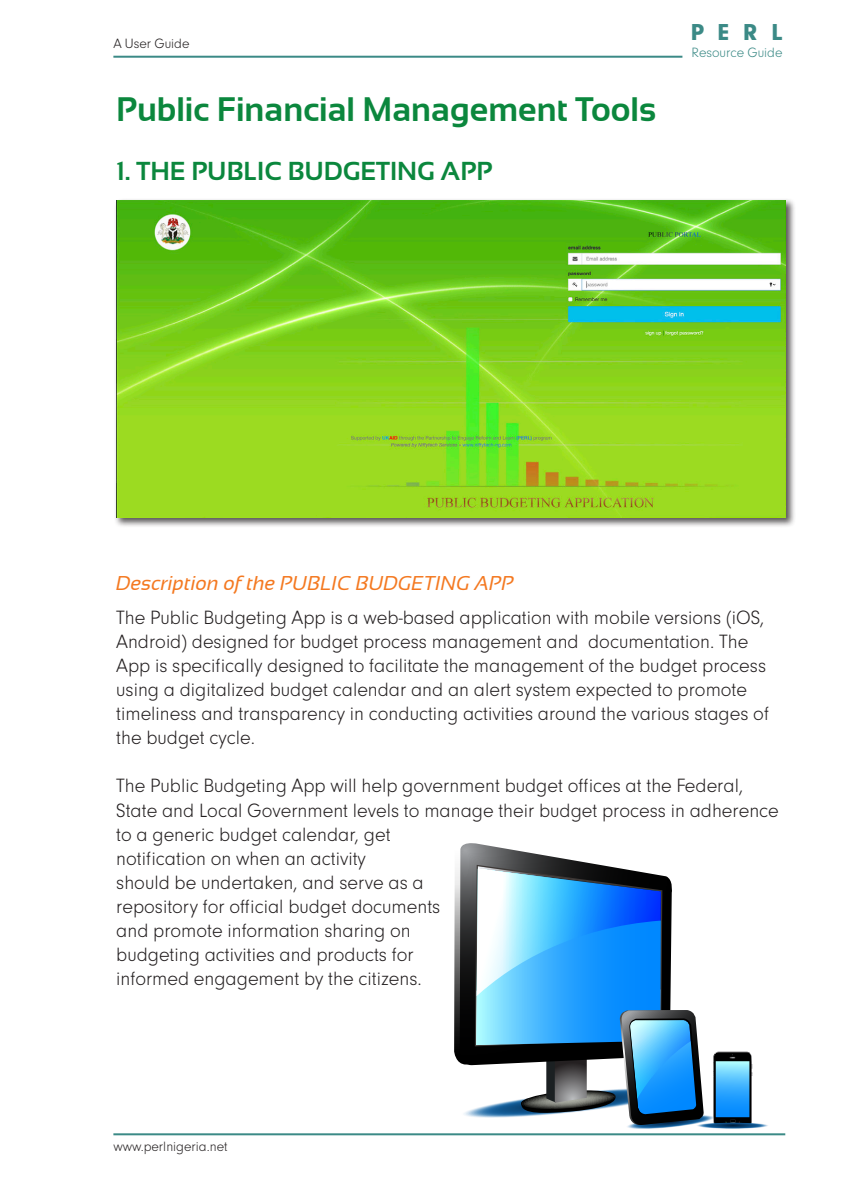
<style>
.page{position:relative;width:842px;height:1191px;background:#fff}
.page>*{position:absolute;margin:0;border:0;box-sizing:border-box;transform-origin:0 0}
.t1{font:700 34px "Sansation";color:#0b873d}
.t2{font:700 26px "Sansation";color:#0b873d}
.t3{font:900 24px "Neuzeit";color:#3b8a86}
.t4{font:20px/24px "Neuzeit Lgt";color:#231f20}
.t5{font:italic 20px "Sansation";color:#f47921}
.t6{font:14px "Neuzeit Lgt";color:#231f20}
.t7{font:14px "Neuzeit Lgt";color:#3b8a86}
</style>
<div class="page">
<hr style="left:113px;top:56px;width:569px;height:2px;background:#3b8a86">
<hr style="left:113px;top:1133px;width:672px;height:2px;background:#3b8a86">
<div style="left:115px;top:198px;width:681px;height:329px;background:#231f20;opacity:.75"></div>
<img style="left:116px;top:200px;width:669px;height:317px">
<svg style="left:454px;top:868px;width:6px;height:195px"></svg>
<svg style="left:460px;top:843px;width:140px;height:22px"></svg>
<svg style="left:701px;top:1122px;width:63px;height:6px"></svg>
<div style="left:703px;top:1123px;width:59px;height:5px;background:#3e7fb1;border-radius:50%"></div>
<div style="left:704px;top:1123px;width:57px;height:5px;background:#2d72a9;border-radius:50%"></div>
<div style="left:705px;top:1123px;width:55px;height:5px;background:#1e669f;border-radius:50%"></div>
<div style="left:706px;top:1123px;width:53px;height:5px;background:#135d98;border-radius:50%"></div>
<hr style="left:706px;top:1123px;width:53px;height:4px;background:#1c649d;border-radius:50%">
<hr style="left:707px;top:1123px;width:51px;height:4px;background:#125993;border-radius:50%">
<hr style="left:708px;top:1123px;width:49px;height:4px;background:#11578f;border-radius:50%">
<hr style="left:710px;top:1123px;width:45px;height:4px;background:#105288;border-radius:50%">
<svg style="left:460px;top:865px;width:293px;height:264px"></svg>
<p class="t6" style="left:113px;top:34px;width:78px">A User Guide</p>
<p class="t1" style="left:116px;top:90px;width:541px">Public Financial Management Tools</p>
<p class="t2" style="left:116px;top:156px;width:378px">1. THE PUBLIC BUDGETING APP</p>
<p class="t3" style="left:691px;top:16px;width:93px">PERL</p>
<p class="t7" style="left:691px;top:43px;width:93px">Resource Guide</p>
<p class="t5" style="left:116px;top:571px;width:399px">Description of the PUBLIC BUDGETING APP</p>
<p class="t4" style="left:116px;top:607px;width:654px">The Public Budgeting App is a web-based application with mobile versions (iOS, Android) designed for budget process management and documentation. The App is specifically designed to facilitate the management of the budget process using a digitalized budget calendar and an alert system expected to promote timeliness and transparency in conducting activities around the various stages of the budget cycle.</p>
<p class="t4" style="left:116px;top:775px;width:664px">The Public Budgeting App will help government budget offices at the Federal, State and Local Government levels to manage their budget process in adherence to a generic budget calendar, get<br>notification on when an activity<br>should be undertaken, and serve as a<br>repository for official budget documents<br>and promote information sharing on<br>budgeting activities and products for<br>informed engagement by the citizens.</p>
<p class="t6" style="left:113px;top:1136px;width:116px">www.perlnigeria.net</p>
</div>
